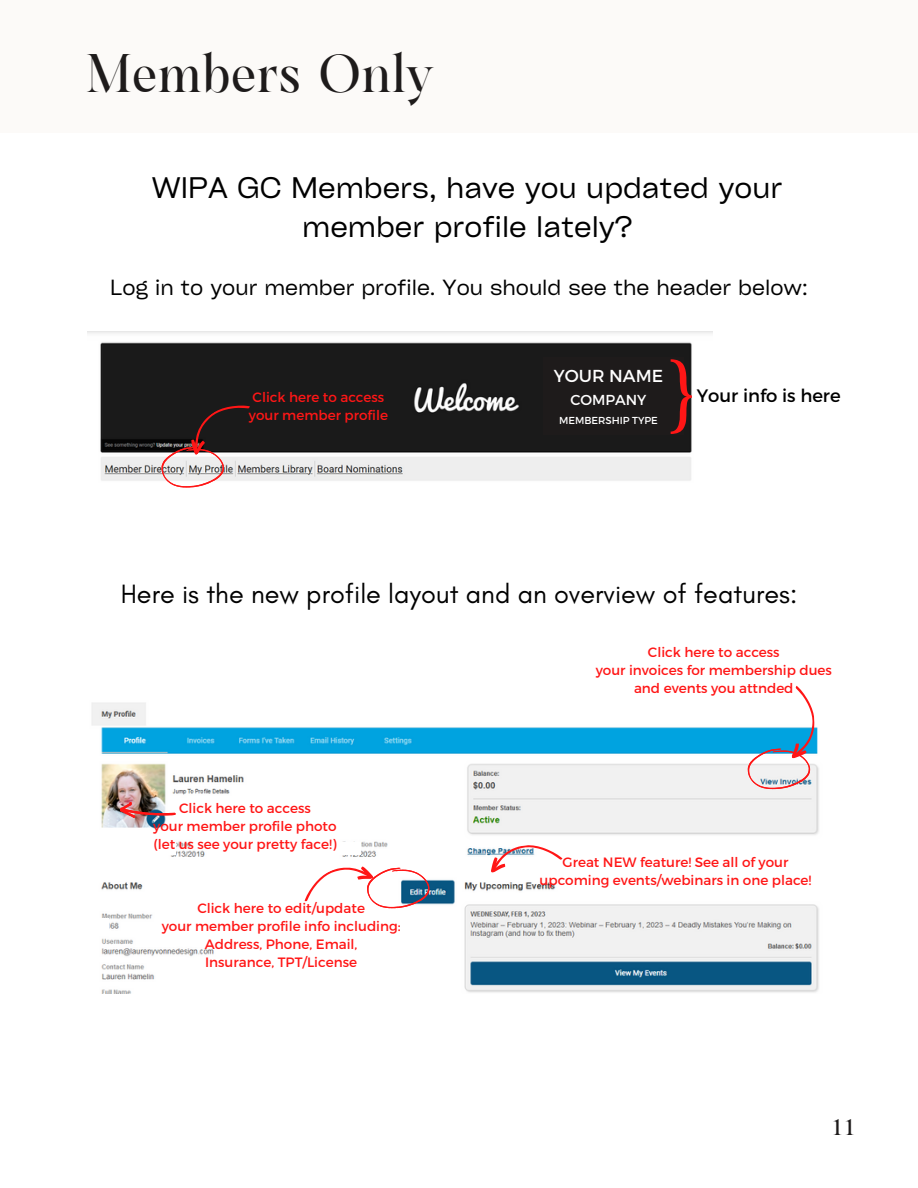
<style>
.page{position:relative;width:918px;height:1188px;background:#fff}
.page>*{position:absolute;margin:0;border:0;box-sizing:border-box;transform-origin:0 0}
.t1{font:88.65px "Gilda Display";color:#ff1616}
.t2{font:49.65px "Dawnora TH";color:#1e1b1b}
.t3{font:28.5px/39.3px "Cy Grotesk Key";color:#000;text-align:center}
.t4{font:27px "Glacial Indifference";color:#000}
.t5{font:21px "Cy Grotesk Key";color:#000}
.t6{font:21px "Dawnora TH";color:#1e1b1b}
.t7{font:18px "Montserrat";color:#000}
.t8{font:17.4px "Montserrat";color:#fff}
.t9{font:14.4px "Montserrat";color:#fff}
.t10{font:13.5px/18px "Montserrat";color:#ff1616;text-align:center}
.t11{font:10.05px "Montserrat";color:#fff}
</style>
<div class="page">
<div style="left:0;top:0;width:918px;height:132px;background:#fcfaf8"></div>
<img style="left:88px;top:332px;width:624px;height:149px">
<div style="left:543px;top:358px;width:141px;height:77px;background:#1e1b1b"></div>
<svg style="left:162px;top:393px;width:92px;height:95px"></svg>
<img style="left:92px;top:702px;width:727px;height:292px">
<div style="left:51px;top:918px;width:57px;height:13px;background:#fff"></div>
<div style="left:303px;top:842px;width:57px;height:13px;background:#fff"></div>
<div style="left:119px;top:842px;width:57px;height:13px;background:#fff"></div>
<svg style="left:297px;top:856px;width:133px;height:52px"></svg>
<svg style="left:119px;top:801px;width:58px;height:21px"></svg>
<svg style="left:748px;top:685px;width:68px;height:104px"></svg>
<svg style="left:489px;top:842px;width:74px;height:31px"></svg>
<p class="t2" style="left:86px;top:40px;width:349px">Members Only</p>
<p class="t3" style="left:152px;top:167px;width:632px">WIPA GC Members, have you updated your member profile lately?</p>
<p class="t5" style="left:110px;top:274px;width:699px">Log in to your member profile. You should see the header below:</p>
<p class="t10" style="left:253px;top:388px;width:133px">Click here to access</p>
<p class="t10" style="left:249px;top:406px;width:141px">your member profile</p>
<p class="t8" style="left:554px;top:365px;width:111px">YOUR NAME</p>
<p class="t9" style="left:570px;top:391px;width:78px">COMPANY</p>
<p class="t11" style="left:559px;top:414px;width:100px">MEMBERSHIP TYPE</p>
<p class="t1" style="left:668px;top:346px;width:31px">}</p>
<p class="t7" style="left:697px;top:384px;width:145px">Your info is here</p>
<p class="t4" style="left:121px;top:578px;width:678px">Here is the new profile layout and an overview of features:</p>
<p class="t10" style="left:179px;top:799px;width:133px">Click here to access</p>
<p class="t10" style="left:153px;top:817px;width:185px">your member profile photo</p>
<p class="t10" style="left:153px;top:835px;width:185px">(let us see your pretty face!)</p>
<p class="t10" style="left:197px;top:899px;width:169px">Click here to edit/update</p>
<p class="t10" style="left:162px;top:917px;width:241px">your member profile info including:</p>
<p class="t10" style="left:205px;top:935px;width:154px">Address, Phone, Email,</p>
<p class="t10" style="left:205px;top:953px;width:153px">Insurance, TPT/License</p>
<p class="t10" style="left:648px;top:643px;width:133px">Click here to access</p>
<p class="t10" style="left:596px;top:661px;width:238px">your invoices for membership dues and events you attnded</p>
<p class="t10" style="left:540px;top:853px;width:273px">Great NEW feature! See all of your upcoming events/webinars in one place!</p>
<p class="t6" style="left:831px;top:1113px;width:26px">11</p>
</div>
